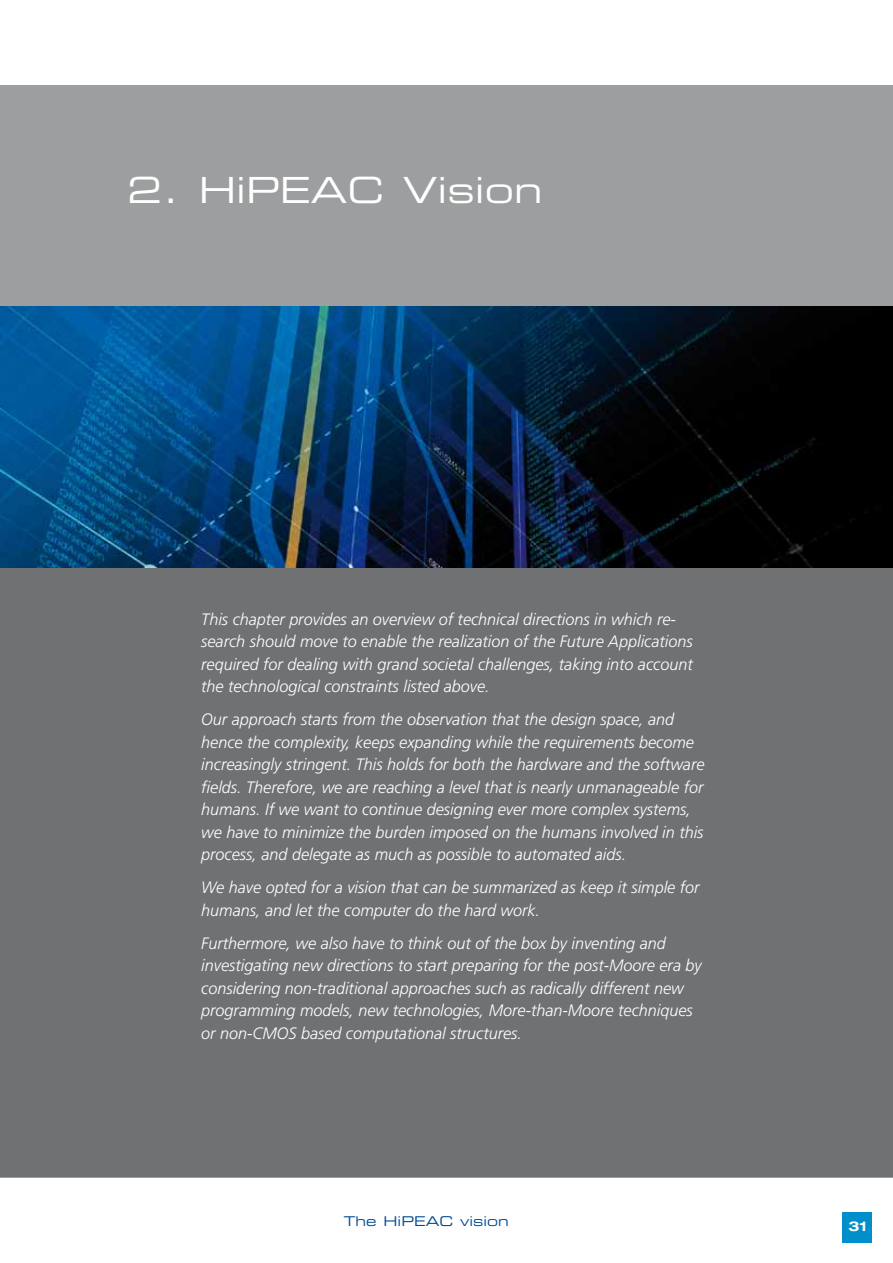
<style>
.page{position:relative;width:893px;height:1263px;background:#fff}
.page>*{position:absolute;margin:0;border:0;box-sizing:border-box;transform-origin:0 0}
.t1{font:36px "Eurostile Extended Two";color:#fff}
.t2{font:italic 300 16.5px/22.5px "Frutiger";color:#fff}
.t3{font:13.5px "Eurostile Extended Two";color:#004c98}
.t4{font:700 expanded 13.5px "Helvetica Neue";color:#fff}
</style>
<div class="page">
<div style="left:842px;top:1212px;width:30px;height:30px;background:#008fcb"></div>
<div style="left:0;top:85px;width:892px;height:1092px;background:#9c9e9f"></div>
<div style="left:0;top:488px;width:892px;height:689px;background:#707172"></div>
<img style="left:0;top:306px;width:892px;height:261px">
<h1 class="t1" style="left:128px;top:165px;width:416px">2. HiPEAC Vision</h1>
<p class="t2" style="left:201px;top:608px;width:493px">This chapter provides an overview of technical directions in which re&shy;search should move to enable the realization of the Future Applications required for dealing with grand societal challenges, taking into account the technological constraints listed above.</p>
<p class="t2" style="left:201px;top:708px;width:505px">Our approach starts from the observation that the design space, and hence the complexity, keeps expanding while the requirements become increasingly stringent. This holds for both the hardware and the software fields. Therefore, we are reaching a level that is nearly unmanageable for humans. If we want to continue designing ever more complex systems, we have to minimize the burden imposed on the humans involved in this process, and delegate as much as possible to automated aids.</p>
<p class="t2" style="left:201px;top:876px;width:500px">We have opted for a vision that can be summarized as keep it simple for humans, and let the computer do the hard work.</p>
<p class="t2" style="left:201px;top:932px;width:502px">Furthermore, we also have to think out of the box by inventing and investigating new directions to start preparing for the post-Moore era by considering non-traditional approaches such as radically different new programming models, new technologies, More-than-Moore techniques or non-CMOS based computational structures.</p>
<p class="t3" style="left:344px;top:1212px;width:167px">The HiPEAC vision</p>
<p class="t4" style="left:848px;top:1218px;width:20px">31</p>
</div>
